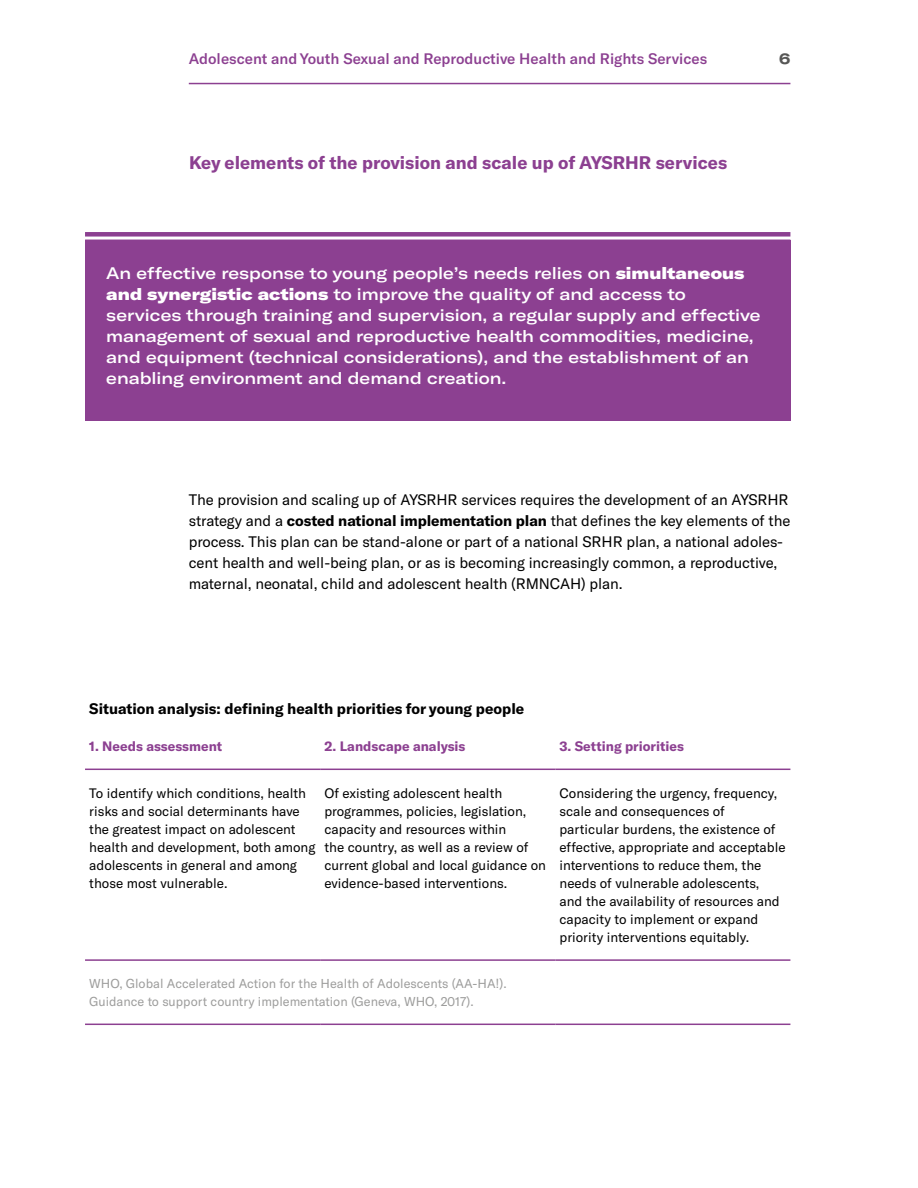
<style>
.page{position:relative;width:918px;height:1188px;background:#fff}
.page>*{position:absolute;margin:0;border:0;box-sizing:border-box;transform-origin:0 0}
.t1{font:700 18px "GT America";color:#8c4091}
.t2{font:500 expanded 16.5px/21px "GT America";color:#fff}
.t3{font:15px/21px "GT America";letter-spacing:-.005em;color:#000}
.t4{font:500 15px "GT America";color:#8c4091}
.t5{font:700 15px "GT America";color:#000}
.t6{font:700 expanded 15px "GT America";color:#575756;scale:.89 1}
.t7{font:13.5px/18px "GT America";color:#000}
.t8{font:700 13.5px "GT America";color:#8c4091}
.t9{font:12.75px/18px "GT America";color:#9d9d9c}
.s1{font-weight:900}
.s2{font-weight:700}
</style>
<div class="page">
<hr style="left:189px;top:83px;width:601px;height:1px;background:#8c4091">
<div style="left:85px;top:240px;width:705px;height:181px;background:#8c4091"></div>
<div style="left:85px;top:232px;width:705px;height:5px;background:#8c4091"></div>
<hr style="left:85px;top:769px;width:235px;height:1px;background:#8c4091">
<hr style="left:320px;top:769px;width:235px;height:1px;background:#8c4091">
<hr style="left:555px;top:769px;width:235px;height:1px;background:#8c4091">
<hr style="left:85px;top:959px;width:235px;height:2px;background:#8c4091">
<hr style="left:320px;top:959px;width:235px;height:2px;background:#8c4091">
<hr style="left:555px;top:959px;width:235px;height:2px;background:#8c4091">
<hr style="left:85px;top:1024px;width:235px;height:1px;background:#8c4091">
<hr style="left:320px;top:1024px;width:235px;height:1px;background:#8c4091">
<hr style="left:555px;top:1024px;width:235px;height:1px;background:#8c4091">
<p class="t4" style="left:189px;top:49px;width:520px">Adolescent and Youth Sexual and Reproductive Health and Rights Services</p>
<p class="t6" style="left:779px;top:49px;width:14px">6</p>
<h1 class="t1" style="left:189px;top:151px;width:539px">Key elements of the provision and scale up of AYSRHR services</h1>
<p class="t2" style="left:106px;top:263px;width:656px">An effective response to young people’s needs relies on <span class="s1">simultaneous and synergistic actions</span> to improve the quality of and access to services through training and supervision, a regular supply and effective management of sexual and reproductive health commodities, medicine, and equipment (technical considerations), and the establishment of an enabling environment and demand creation.</p>
<p class="t3" style="left:189px;top:489px;width:603px">The provision and scaling up of AYSRHR services requires the development of an AYSRHR strategy and a <span class="s2">costed national implementation plan</span> that defines the key elements of the process. This plan can be stand-alone or part of a national SRHR plan, a national adoles&shy;cent health and well-being plan, or as is becoming increasingly common, a reproductive, maternal, neonatal, child and adolescent health (RMNCAH) plan.</p>
<p class="t5" style="left:89px;top:699px;width:437px">Situation analysis: defining health priorities for young people</p>
<p class="t8" style="left:89px;top:738px;width:134px">1. Needs assessment</p>
<p class="t8" style="left:324px;top:738px;width:143px">2. Landscape analysis</p>
<p class="t8" style="left:560px;top:738px;width:126px">3. Setting priorities</p>
<p class="t7" style="left:89px;top:784px;width:228px">To identify which conditions, health risks and social determinants have the greatest impact on adolescent health and development, both among adolescents in general and among those most vulnerable.</p>
<p class="t7" style="left:324px;top:784px;width:223px">Of existing adolescent health programmes, policies, legislation, capacity and resources within<br>the country, as well as a review of current global and local guidance on evidence-based interventions.</p>
<p class="t7" style="left:560px;top:784px;width:228px">Considering the urgency, frequency, scale and consequences of particular burdens, the existence of effective, appropriate and acceptable interventions to reduce them, the needs of vulnerable adolescents, and the availability of resources and capacity to implement or expand priority interventions equitably.</p>
<p class="t9" style="left:89px;top:975px;width:419px">WHO, Global Accelerated Action for the Health of Adolescents (AA-HA!).<br>Guidance to support country implementation (Geneva, WHO, 2017).</p>
</div>
